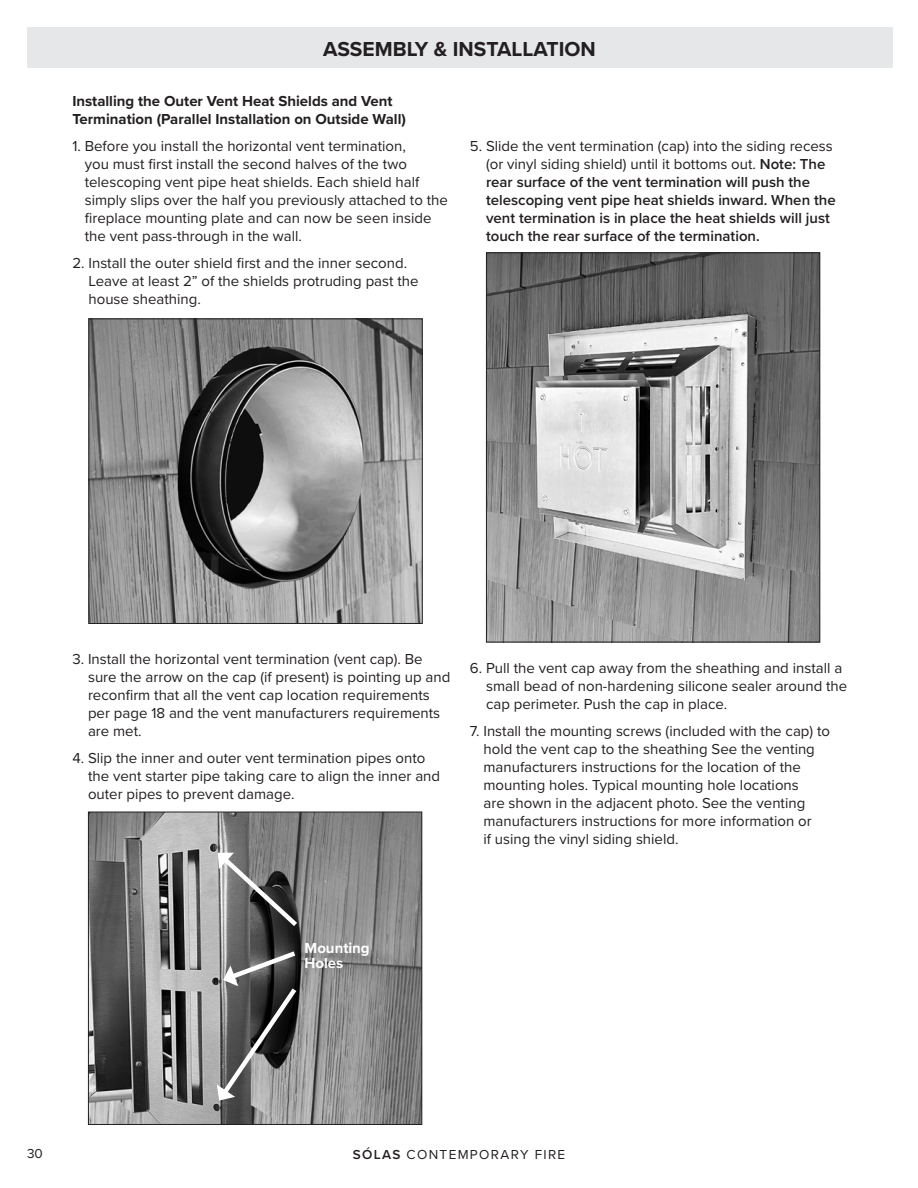
<style>
.page{position:relative;width:918px;height:1188px;background:#fff}
.page>*{position:absolute;margin:0;border:0;box-sizing:border-box;transform-origin:0 0}
.t1{font:700 21px "Proxima Nova";color:#231f20}
.t2{font:15px/18px "Proxima Nova";color:#231f20}
.t3{font:600 15px/18px "Proxima Nova";color:#231f20}
.t4{font:700 15px/18px "Proxima Nova";color:#231f20}
.t5{font:700 15px/15px "Proxima Nova";color:#fff}
.t6{font:13.5px "Proxima Nova";letter-spacing:.1em;color:#231f20}
.s1{font-weight:400}
.s2{font-weight:600}
</style>
<div class="page">
<div style="left:27px;top:27px;width:865px;height:41px;background:#e6e7e9"></div>
<img style="left:90px;top:321px;width:331px;height:301px">
<div style="left:88px;top:319px;width:335px;height:305px;border:1px solid #231f20"></div>
<img style="left:90px;top:814px;width:330px;height:309px">
<div style="left:88px;top:812px;width:334px;height:313px;border:1px solid #231f20"></div>
<img style="left:488px;top:254px;width:330px;height:386px">
<div style="left:486px;top:252px;width:334px;height:390px;border:1px solid #231f20"></div>
<svg style="left:217px;top:852px;width:85px;height:79px;background:#717171"></svg>
<svg style="left:217px;top:948px;width:84px;height:153px;background:#686868"></svg>
<h1 class="t1" style="left:323px;top:33px;width:274px">ASSEMBLY &amp; INSTALLATION</h1>
<p class="t4" style="left:72px;top:92px;width:335px">Installing the Outer Vent Heat Shields and Vent<br>Termination (Parallel Installation on Outside Wall)</p>
<p class="t2" style="left:85px;top:137px;width:365px;text-indent:-12px">1. Before you install the horizontal vent termination,<br>you must first install the second halves of the two telescoping vent pipe heat shields. Each shield half simply slips over the half you previously attached to the fireplace mounting plate and can now be seen inside the vent pass-through in the wall.</p>
<p class="t2" style="left:88px;top:254px;width:332px;text-indent:-16px">2. Install the outer shield first and the inner second.<br>Leave at least 2” of the shields protruding past the house sheathing.</p>
<p class="t3" style="left:486px;top:137px;width:351px;text-indent:-16px"><span class="s1">5. Slide the vent termination (cap) into the siding recess (or vinyl siding shield) until it bottoms out.</span> Note: The rear surface of the vent termination will push the telescoping vent pipe heat shields inward. When the vent termination is in place the heat shields will just touch the rear surface of the termination.</p>
<p class="t2" style="left:88px;top:650px;width:364px;text-indent:-16px">3. Install the horizontal vent termination (vent cap). Be sure the arrow on the cap (if present) is pointing up and reconfirm that all the vent cap location requirements per page 18 and the vent manufacturers requirements are met.</p>
<p class="t2" style="left:88px;top:749px;width:354px;text-indent:-16px">4. Slip the inner and outer vent termination pipes onto the vent starter pipe taking care to align the inner and outer pipes to prevent damage.</p>
<p class="t2" style="left:486px;top:659px;width:363px;text-indent:-16px">6. Pull the vent cap away from the sheathing and install a small bead of non-hardening silicone sealer around the cap perimeter. Push the cap in place.</p>
<p class="t2" style="left:483px;top:722px;width:348px;text-indent:-14px">7. Install the mounting screws (included with the cap) to hold the vent cap to the sheathing See the venting manufacturers instructions for the location of the mounting holes. Typical mounting hole locations<br>are shown in the adjacent photo. See the venting manufacturers instructions for more information or<br>if using the vinyl siding shield.</p>
<p class="t5" style="left:305px;top:940px;width:67px">Mounting<br>Holes</p>
<p class="t6" style="left:27px;top:1144px;width:17px">30</p>
<p class="t6" style="left:353px;top:1144px;width:214px"><span class="s2">SÓLAS</span> CONTEMPORARY FIRE</p>
</div>
